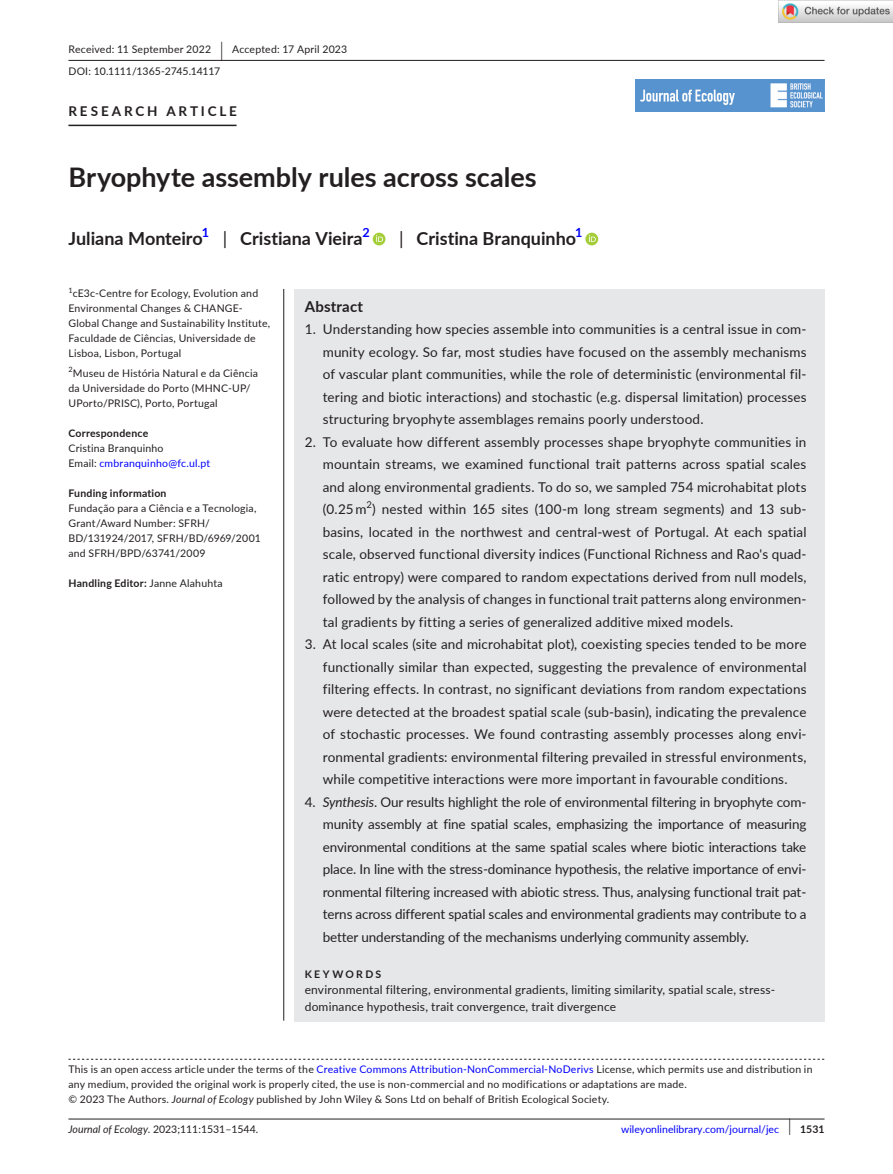
<style>
.page{position:relative;width:893px;height:1174px;background:#fff}
.page>*{position:absolute;margin:0;border:0;box-sizing:border-box;transform-origin:0 0}
.t1{font:700 27px "Lato";color:#231f20}
.t2{font:700 18px "Lato";color:#231f20}
.t3{font:700 15px "Lato";letter-spacing:.015em;color:#231f20}
.t4{font:13.5px/22.5px "Lato";letter-spacing:.01em;color:#231f20;text-align:justify}
.t5{font:700 13.5px "Lato";letter-spacing:.21em;color:#231f20}
.t6{font:700 12.6px "Lato";color:#00f}
.t7{font:12px/16.5px "Lato";letter-spacing:.015em;color:#231f20}
.t8{font:10.5px/15px "Lato";letter-spacing:.02em;color:#231f20}
.t9{font:700 10.5px "Lato";letter-spacing:.02em;color:#231f20}
.t10{font:10.5px "Lato";color:#00f}
.t11{font:10.5px "Lato";color:#231f20}
.t12{font:700 10.5px "Lato";letter-spacing:.22em;color:#231f20}
.t13{font:9.45px "Lato";color:#231f20}
.t14{font:7.35px "Lato";color:#231f20}
.s1{font-size:19.65px}
.s2{font-weight:400}
.s3{color:#00f}
.s4{font-style:italic}
.s5{font-size:17.4px;color:#231f20}
.s6{font-weight:700;color:#231f20}
</style>
<div class="page">
<hr style="left:68px;top:1118px;width:756px;height:1px;background:#231f20">
<img style="left:635px;top:79px;width:189px;height:33px">
<hr style="left:68px;top:60px;width:756px;height:1px;background:#231f20">
<hr style="left:68px;top:125px;width:169px;height:1px;background:#231f20">
<div style="left:373px;top:233px;width:12px;height:12px;background:#a5cd39;border-radius:50%"></div>
<svg style="left:376px;top:235px;width:7px;height:7px"></svg>
<div style="left:585px;top:233px;width:13px;height:12px;background:#a5cd39;border-radius:50%"></div>
<svg style="left:589px;top:235px;width:7px;height:7px"></svg>
<svg style="left:68px;top:1058px;width:756px;height:1px"></svg>
<div style="left:294px;top:289px;width:530px;height:732px;background:#e6e7e9"></div>
<hr style="left:283px;top:289px;width:1px;height:731px;background:#231f20">
<img style="left:779px;top:0;width:114px;height:23px">
<p class="t8" style="left:68px;top:38px;width:280px;line-height:21.8px">Received: 11 September 2022 <span class="s1">|</span> Accepted: 17 April 2023<br>DOI: 10.1111/1365-2745.14117</p>
<p class="t5" style="left:68px;top:101px;width:170px">RESEARCH ARTICLE</p>
<h1 class="t1" style="left:68px;top:157px;width:470px">Bryophyte assembly rules across scales</h1>
<h2 class="t2" style="left:68px;top:226px;width:136px">Juliana Monteiro</h2>
<p class="t6" style="left:202px;top:223px;width:9px">1</p>
<h2 class="t2" style="left:223px;top:226px;width:141px"><span class="s2">|</span> Cristiana Vieira</h2>
<p class="t6" style="left:362px;top:223px;width:9px">2</p>
<h2 class="t2" style="left:399px;top:226px;width:179px"><span class="s2">|</span> Cristina Branquinho</h2>
<p class="t6" style="left:575px;top:223px;width:9px">1</p>
<p class="t14" style="left:68px;top:285px;width:6px">1</p>
<p class="t8" style="left:68px;top:286px;width:203px;text-indent:4px">cE3c-Centre for Ecology, Evolution and Environmental Changes &amp; CHANGE-Global Change and Sustainability Institute, Faculdade de Ciências, Universidade de Lisboa, Lisbon, Portugal</p>
<p class="t14" style="left:68px;top:364px;width:6px">2</p>
<p class="t8" style="left:68px;top:365px;width:191px;text-indent:4px">Museu de História Natural e da Ciência da Universidade do Porto (MHNC-UP/<br>UPorto/PRISC), Porto, Portugal</p>
<p class="t9" style="left:68px;top:425px;width:81px">Correspondence</p>
<p class="t8" style="left:68px;top:440px;width:143px">Cristina Branquinho<br>Email: <span class="s3">cmbranquinho@fc.ul.pt</span></p>
<p class="t9" style="left:68px;top:485px;width:100px">Funding information</p>
<p class="t8" style="left:68px;top:500px;width:194px">Fundação para a Ciência e a Tecnologia,<br>Grant/Award Number: SFRH/<br>BD/131924/2017, SFRH/BD/6969/2001 and SFRH/BPD/63741/2009</p>
<p class="t9" style="left:68px;top:575px;width:156px">Handling Editor: <span class="s2">Janne Alahuhta</span></p>
<p class="t3" style="left:305px;top:295px;width:60px">Abstract</p>
<p class="t4" style="left:323px;top:317px;width:485px;text-indent:-18px">1. Understanding how species assemble into communities is a central issue in com&shy;munity ecology. So far, most studies have focused on the assembly mechanisms of vascular plant communities, while the role of deterministic (environmental fil&shy;tering and biotic interactions) and stochastic (e.g. dispersal limitation) processes structuring bryophyte assemblages remains poorly understood.</p>
<p class="t4" style="left:323px;top:430px;width:485px;text-indent:-18px">2. To evaluate how different assembly processes shape bryophyte communities in mountain streams, we examined functional trait patterns across spatial scales and along environmental gradients. To do so, we sampled 754 microhabitat plots (0.25 m ) nested within 165 sites (100-m long stream segments) and 13 sub-</p>
<p class="t13" style="left:367px;top:498px;width:7px">2</p>
<p class="t4" style="left:323px;top:520px;width:485px">basins, located in the northwest and central-west of Portugal. At each spatial scale, observed functional diversity indices (Functional Richness and Rao's quad&shy;ratic entropy) were compared to random expectations derived from null models, followed by the analysis of changes in functional trait patterns along environmen&shy;tal gradients by fitting a series of generalized additive mixed models.</p>
<p class="t4" style="left:323px;top:632px;width:485px;text-indent:-18px">3. At local scales (site and microhabitat plot), coexisting species tended to be more functionally similar than expected, suggesting the prevalence of environmental filtering effects. In contrast, no significant deviations from random expectations were detected at the broadest spatial scale (sub-basin), indicating the prevalence of stochastic processes. We found contrasting assembly processes along envi&shy;ronmental gradients: environmental filtering prevailed in stressful environments, while competitive interactions were more important in favourable conditions.</p>
<p class="t4" style="left:323px;top:790px;width:485px;text-indent:-18px">4. <span class="s4">Synthesis</span>. Our results highlight the role of environmental filtering in bryophyte com&shy;munity assembly at fine spatial scales, emphasizing the importance of measuring environmental conditions at the same spatial scales where biotic interactions take place. In line with the stress-dominance hypothesis, the relative importance of envi&shy;ronmental filtering increased with abiotic stress. Thus, analysing functional trait pat&shy;terns across different spatial scales and environmental gradients may contribute to a better understanding of the mechanisms underlying community assembly.</p>
<p class="t12" style="left:305px;top:966px;width:78px">KEYWORDS</p>
<p class="t7" style="left:305px;top:981px;width:472px">environmental filtering, environmental gradients, limiting similarity, spatial scale, stress&shy;dominance hypothesis, trait convergence, trait divergence</p>
<p class="t8" style="left:68px;top:1061px;width:746px">This is an open access article under the terms of the <span class="s3">Creative Commons Attribution-NonCommercial-NoDerivs</span> License, which permits use and distribution in any medium, provided the original work is properly cited, the use is non-commercial and no modifications or adaptations are made.<br>© 2023 The Authors. <span class="s4">Journal of Ecology</span> published by John Wiley &amp; Sons Ltd on behalf of British Ecological Society.</p>
<p class="t11" style="left:68px;top:1121px;width:191px"><span class="s4">Journal of Ecology.</span> 2023;111:1531–1544.</p>
<p class="t10" style="left:621px;top:1121px;width:205px">wileyonlinelibrary.com/journal/jec <span class="s5">|</span> <span class="s6">1531</span></p>
</div>
